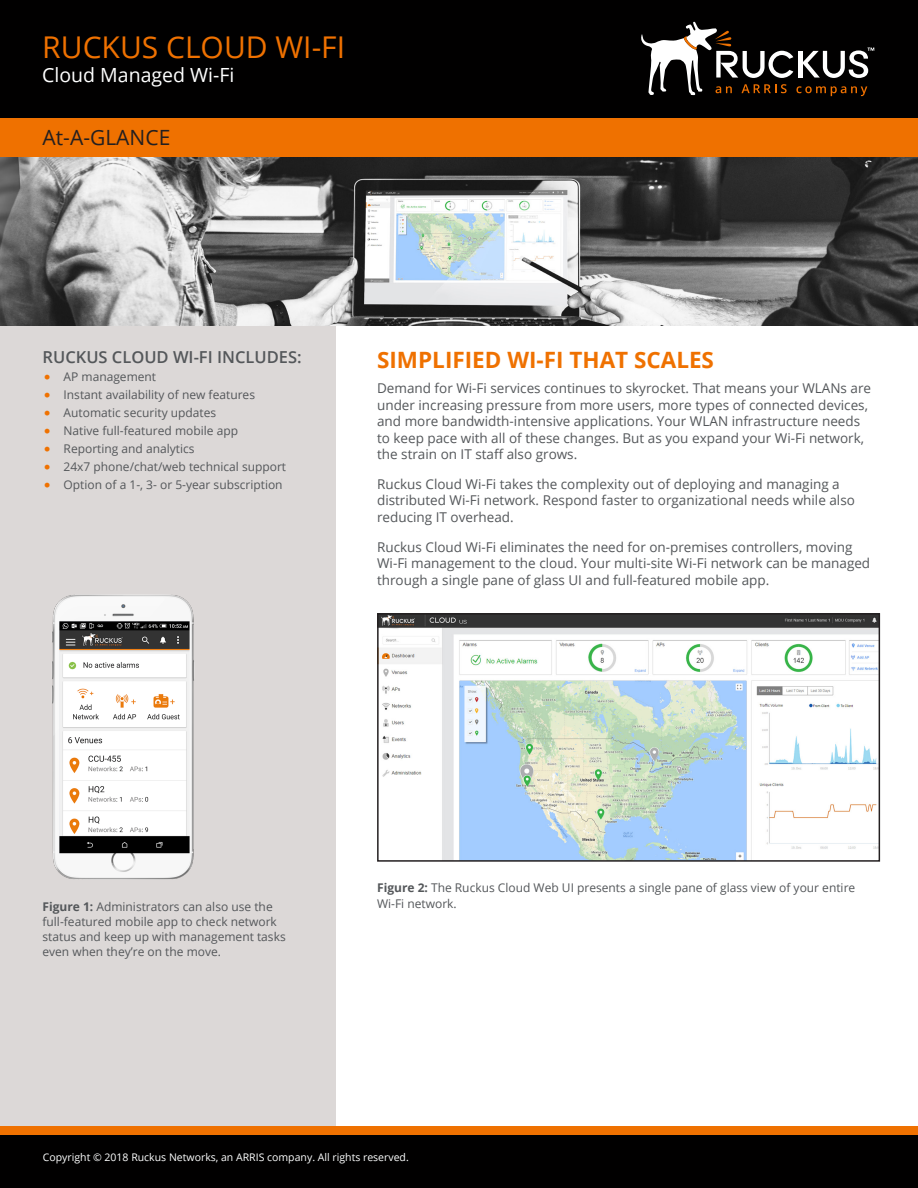
<style>
.page{position:relative;width:918px;height:1188px;background:#fff}
.page>*{position:absolute;margin:0;border:0;box-sizing:border-box;transform-origin:0 0}
.CS_Document_Title__h{font:30px "Open Sans";color:#ef7100}
.Body_Header_Level_1{font:700 22.5px "Open Sans";color:#ef7100}
.t1{font:21px "Open Sans";color:#231f20}
.CS_Document_Subtitle{font:19.5px "Open Sans";color:#fff}
.Sidebar_Title_-_Gray{font:600 16.5px "Open Sans";color:#54575a}
.Body_Copy{font:13.5px/16.5px "Open Sans";color:#54575a}
.CS_Sidebar_-_Body_Co{font:12px/15px "Open Sans";color:#54575a}
.Body_Copy-2{font:12px/16.5px "Open Sans";color:#54575a}
.CS_Document_Copyrigh{font:10.5px "Open Sans";color:#fff}
.s1{color:#ef7100}
.s2{font-weight:700}
</style>
<div class="page">
<div style="left:0;top:305px;width:336px;height:840px;background:#dcd8d7"></div>
<img style="left:52px;top:595px;width:142px;height:285px">
<img style="left:0;top:157px;width:918px;height:169px">
<img style="left:380px;top:616px;width:497px;height:243px">
<div style="left:377px;top:613px;width:503px;height:249px;border:2px solid #231f20"></div>
<div style="left:0;top:1134px;width:918px;height:54px;background:#010000"></div>
<div style="left:0;top:1126px;width:918px;height:9px;background:#ef7100"></div>
<div style="left:0;top:0;width:918px;height:118px;background:#010000"></div>
<div style="left:0;top:118px;width:918px;height:39px;background:#ef7100"></div>
<svg style="left:641px;top:21px;width:233px;height:75px"></svg>
<p class="CS_Document_Title__h" style="left:42px;top:27px;width:304px">RUCKUS CLOUD WI-FI</p>
<p class="CS_Document_Subtitle" style="left:42px;top:62px;width:194px">Cloud Managed Wi-Fi</p>
<p class="t1" style="left:43px;top:123px;width:129px">At-A-GLANCE</p>
<p class="Sidebar_Title_-_Gray" style="left:43px;top:346px;width:261px">RUCKUS CLOUD WI-FI INCLUDES:</p>
<p class="CS_Sidebar_-_Body_Co" style="left:44px;top:369px;width:114px"><span class="s1">•</span> AP management</p>
<p class="CS_Sidebar_-_Body_Co" style="left:44px;top:387px;width:212px"><span class="s1">•</span> Instant availability of new features</p>
<p class="CS_Sidebar_-_Body_Co" style="left:44px;top:405px;width:174px"><span class="s1">•</span> Automatic security updates</p>
<p class="CS_Sidebar_-_Body_Co" style="left:44px;top:423px;width:195px"><span class="s1">•</span> Native full-featured mobile app</p>
<p class="CS_Sidebar_-_Body_Co" style="left:44px;top:441px;width:152px"><span class="s1">•</span> Reporting and analytics</p>
<p class="CS_Sidebar_-_Body_Co" style="left:44px;top:459px;width:244px"><span class="s1">•</span> 24x7 phone/chat/web technical support</p>
<p class="CS_Sidebar_-_Body_Co" style="left:44px;top:477px;width:240px"><span class="s1">•</span> Option of a 1-, 3- or 5-year subscription</p>
<p class="Body_Header_Level_1" style="left:377px;top:343px;width:338px">SIMPLIFIED WI-FI THAT SCALES</p>
<p class="Body_Copy" style="left:377px;top:380px;width:496px">Demand for Wi-Fi services continues to skyrocket. That means your WLANs are under increasing pressure from more users, more types of connected devices, and more bandwidth-intensive applications. Your WLAN infrastructure needs to keep pace with all of these changes. But as you expand your Wi-Fi network, the strain on IT staff also grows.</p>
<p class="Body_Copy" style="left:377px;top:475px;width:479px">Ruckus Cloud Wi-Fi takes the complexity out of deploying and managing a distributed Wi-Fi network. Respond faster to organizational needs while also reducing IT overhead.</p>
<p class="Body_Copy" style="left:377px;top:538px;width:495px">Ruckus Cloud Wi-Fi eliminates the need for on-premises controllers, moving<br>Wi-Fi management to the cloud. Your multi-site Wi-Fi network can be managed through a single pane of glass UI and full-featured mobile app.</p>
<p class="CS_Sidebar_-_Body_Co" style="left:43px;top:899px;width:245px"><span class="s2">Figure 1:</span> Administrators can also use the full-featured mobile app to check network status and keep up with management tasks even when they’re on the move.</p>
<p class="Body_Copy-2" style="left:377px;top:879px;width:480px"><span class="s2">Figure 2:</span> The Ruckus Cloud Web UI presents a single pane of glass view of your entire<br>Wi-Fi network.</p>
<p class="CS_Document_Copyrigh" style="left:43px;top:1150px;width:367px">Copyright © 2018 Ruckus Networks, an ARRIS company. All rights reserved.</p>
</div>
